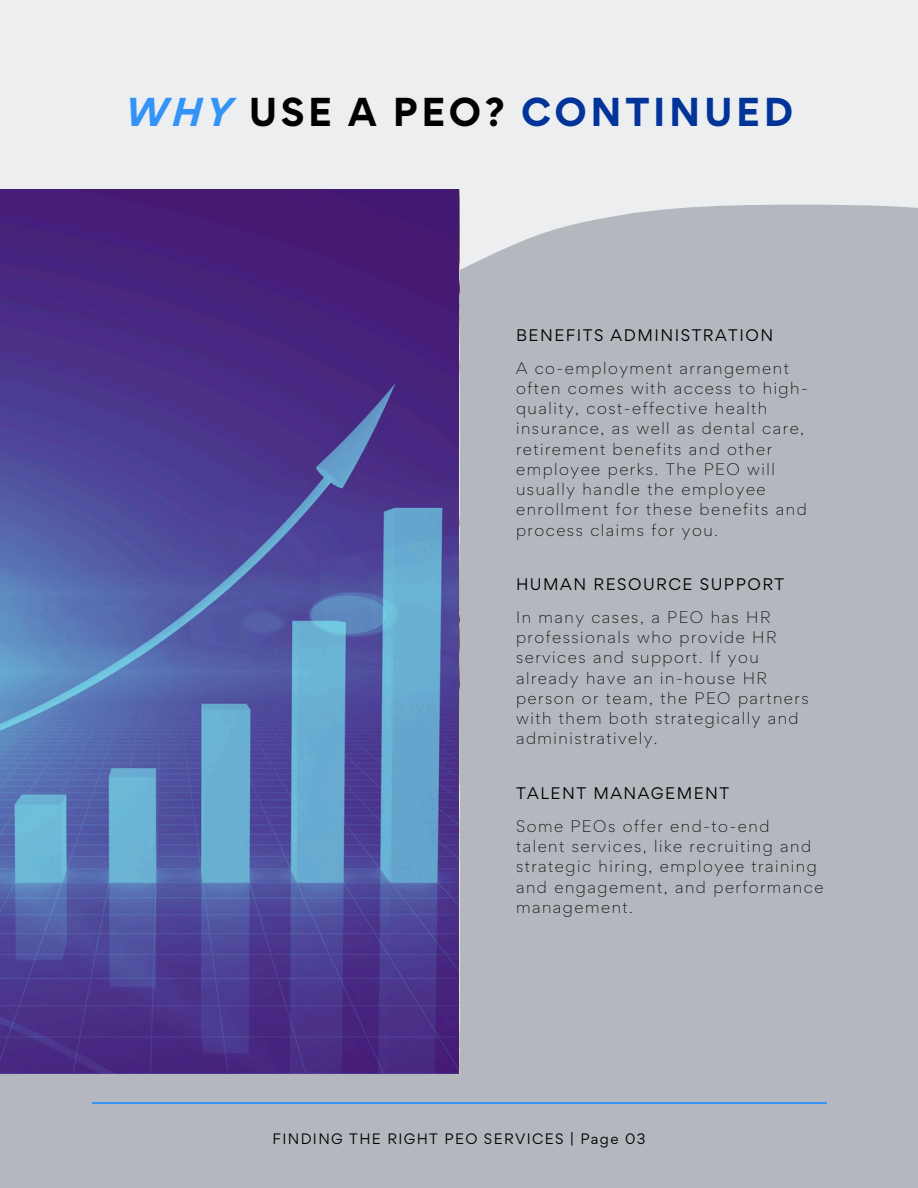
<style>
.page{position:relative;width:918px;height:1188px;background:#eceeef}
.page>*{position:absolute;margin:0;border:0;box-sizing:border-box;transform-origin:0 0}
.t1{font:700 36px "Gordita";letter-spacing:.1em;color:#023399}
.t2{font:300 15px/20.2px "Gordita";letter-spacing:.1em;color:#000}
.t3{font:15px "Gordita";letter-spacing:.1em;color:#000}
.t4{font:13.5px "Gordita";letter-spacing:.1em;color:#000}
.s1{font-style:italic;color:#3493f6}
.s2{color:#000}
</style>
<div class="page">
<div style="left:0;top:205px;width:918px;height:983px;background:#b4b8be"></div>
<hr style="left:92px;top:1102px;width:734px;height:2px;background:#3493f6">
<img style="left:0;top:189px;width:459px;height:884px">
<p class="t1" style="left:125px;top:88px;width:670px"><span class="s1">WHY</span> <span class="s2">USE A PEO?</span> CONTINUED</p>
<h3 class="t3" style="left:516px;top:325px;width:259px">BENEFITS ADMINISTRATION</h3>
<h2 class="t2" style="left:516px;top:357px;width:293px">A co-employment arrangement often comes with access to high&shy;quality, cost-effective health insurance, as well as dental care, retirement benefits and other employee perks. The PEO will usually handle the employee enrollment for these benefits and process claims for you.</h2>
<h3 class="t3" style="left:516px;top:574px;width:270px">HUMAN RESOURCE SUPPORT</h3>
<h2 class="t2" style="left:516px;top:607px;width:294px">In many cases, a PEO has HR professionals who provide HR services and support. If you already have an in-house HR person or team, the PEO partners with them both strategically and administratively.</h2>
<h3 class="t3" style="left:516px;top:783px;width:215px">TALENT MANAGEMENT</h3>
<p class="t2" style="left:516px;top:816px;width:309px">Some PEOs offer end-to-end<br>talent services, like recruiting and strategic hiring, employee training and engagement, and performance management.</p>
<h2 class="t4" style="left:272px;top:1129px;width:375px">FINDING THE RIGHT PEO SERVICES | Page 03</h2>
</div>
